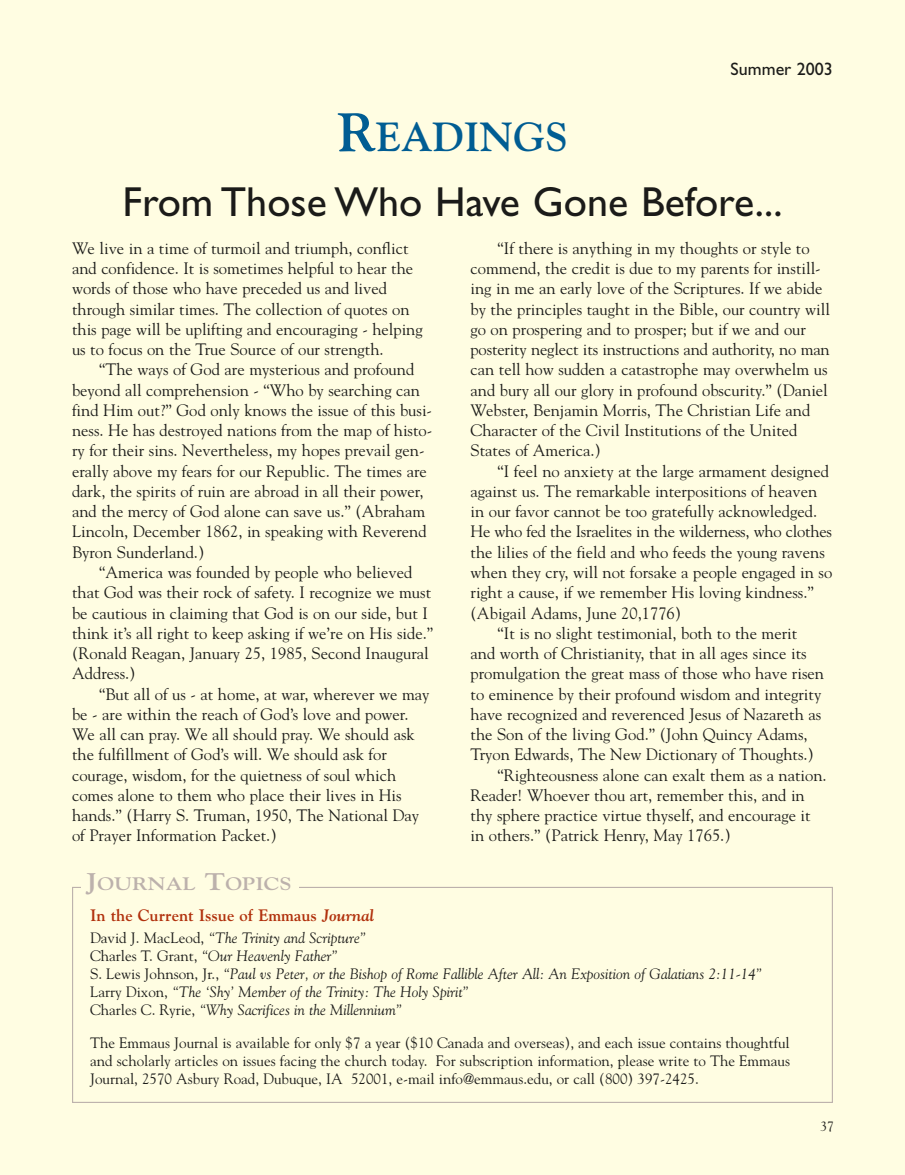
<style>
.page{position:relative;width:905px;height:1175px;background:#fff}
.page>*{position:absolute;margin:0;border:0;box-sizing:border-box;transform-origin:0 0}
.t1{font:42px "Gill Sans";color:#1b1b19}
.t2{font:700 40.5px "Goudy";color:#005d93}
.t3{font:700 18px "Goudy";color:#bcb1ac;scale:1.2 1}
.t4{font:18px "Gill Sans";color:#1b1b19}
.t5{font:16.5px/20.2px "Goudy";color:#1b1b19}
.t6{font:700 16.5px "Goudy";color:#b1310d}
.t7{font:15px/18px "Goudy";color:#1b1b19;text-align:justify}
.t8{font:italic 15px/18px "Goudy";color:#1b1b19}
.t9{font:13.5px "Goudy";color:#1b1b19}
.s1{font-size:54px}
.s2{font-size:24px}
.s3{font-style:italic}
.s4{font-style:normal}
</style>
<div class="page">
<div style="left:0;top:0;width:904px;height:1174px;background:#fffde2"></div>
<div style="left:72px;top:886px;width:760px;height:216px;border:1px solid #bcb1ac"></div>
<div style="left:81px;top:878px;width:217px;height:17px;background:#fffde2"></div>
<h2 class="t2" style="left:337px;top:121px;width:232px"><span class="s1">R</span>EADINGS</h2>
<p class="t4" style="left:730px;top:63px;width:104px">Summer 2003</p>
<h1 class="t1" style="left:122px;top:187px;width:661px">From Those Who Have Gone Before...</h1>
<p class="t5" style="left:72px;top:239px;width:352px">We live in a time of turmoil and triumph, conflict and confidence. It is sometimes helpful to hear the words of those who have preceded us and lived through similar times. The collection of quotes on this page will be uplifting and encouraging - helping us to focus on the True Source of our strength.</p>
<p class="t5" style="left:72px;top:361px;width:362px;text-indent:27px">“The ways of God are mysterious and profound beyond all comprehension - “Who by searching can find Him out?” God only knows the issue of this busi&shy;ness. He has destroyed nations from the map of histo&shy;ry for their sins. Nevertheless, my hopes prevail gen&shy;erally above my fears for our Republic. The times are dark, the spirits of ruin are abroad in all their power, and the mercy of God alone can save us.” (Abraham Lincoln, December 1862, in speaking with Reverend Byron Sunderland.)</p>
<p class="t5" style="left:72px;top:563px;width:362px;text-indent:27px">“America was founded by people who believed that God was their rock of safety. I recognize we must be cautious in claiming that God is on our side, but I think it’s all right to keep asking if we’re on His side.” (Ronald Reagan, January 25, 1985, Second Inaugural Address.)</p>
<p class="t5" style="left:72px;top:685px;width:359px;text-indent:27px">“But all of us - at home, at war, wherever we may be - are within the reach of God’s love and power.<br>We all can pray. We all should pray. We should ask the fulfillment of God’s will. We should ask for courage, wisdom, for the quietness of soul which comes alone to them who place their lives in His hands.” (Harry S. Truman, 1950, The National Day of Prayer Information Packet.)</p>
<p class="t5" style="left:470px;top:239px;width:361px;text-indent:27px">“If there is anything in my thoughts or style to commend, the credit is due to my parents for instill&shy;ing in me an early love of the Scriptures. If we abide by the principles taught in the Bible, our country will go on prospering and to prosper; but if we and our posterity neglect its instructions and authority, no man can tell how sudden a catastrophe may overwhelm us and bury all our glory in profound obscurity.” (Daniel Webster, Benjamin Morris, The Christian Life and Character of the Civil Institutions of the United States of America.)</p>
<p class="t5" style="left:497px;top:462px;width:333px">“I feel no anxiety at the large armament designed</p>
<p class="t5" style="left:470px;top:482px;width:348px">against us. The remarkable interpositions of heaven</p>
<p class="t5" style="left:470px;top:502px;width:348px">in our favor cannot be too gratefully acknowledged.</p>
<p class="t5" style="left:470px;top:523px;width:363px">He who fed the Israelites in the wilderness, who clothes</p>
<p class="t5" style="left:470px;top:543px;width:356px">the lilies of the field and who feeds the young ravens</p>
<p class="t5" style="left:470px;top:563px;width:363px">when they cry, will not forsake a people engaged in so</p>
<p class="t5" style="left:470px;top:583px;width:345px">right a cause, if we remember His loving kindness.”</p>
<p class="t5" style="left:470px;top:604px;width:212px">(Abigail Adams, June 20,1776)</p>
<p class="t5" style="left:497px;top:624px;width:301px">“It is no slight testimonial, both to the merit</p>
<p class="t5" style="left:470px;top:644px;width:338px">and worth of Christianity, that in all ages since its</p>
<p class="t5" style="left:470px;top:664px;width:355px">promulgation the great mass of those who have risen</p>
<p class="t5" style="left:470px;top:685px;width:352px">to eminence by their profound wisdom and integrity</p>
<p class="t5" style="left:470px;top:705px;width:352px">have recognized and reverenced Jesus of Nazareth as</p>
<p class="t5" style="left:470px;top:725px;width:339px">the Son of the living God.” (John Quincy Adams,</p>
<p class="t5" style="left:470px;top:745px;width:345px">Tryon Edwards, The New Dictionary of Thoughts.)</p>
<p class="t5" style="left:497px;top:766px;width:331px">“Righteousness alone can exalt them as a nation.</p>
<p class="t5" style="left:470px;top:786px;width:336px">Reader! Whoever thou art, remember this, and in</p>
<p class="t5" style="left:470px;top:806px;width:342px">thy sphere practice virtue thyself, and encourage it</p>
<p class="t5" style="left:470px;top:826px;width:262px">in others.” (Patrick Henry, May 1765.)</p>
<p class="t3" style="left:86px;top:876px;width:172px"><span class="s2">J</span>OURNAL <span class="s2">T</span>OPICS</p>
<p class="t6" style="left:90px;top:908px;width:286px">In the Current Issue of Emmaus <span class="s3">Journal</span></p>
<p class="t8" style="left:90px;top:930px;width:674px"><span class="s4">David J. MacLeod,</span> “The Trinity and Scripture”<br><span class="s4">Charles T. Grant,</span> “Our Heavenly Father”<br><span class="s4">S. Lewis Johnson, Jr.,</span> “Paul vs Peter, or the Bishop of Rome Fallible After All: An Exposition of Galatians 2:11-14” <span class="s4">Larry Dixon,</span> “The ‘Shy’ Member of the Trinity: The Holy Spirit”<br><span class="s4">Charles C. Ryrie,</span> “Why Sacrifices in the Millennium”</p>
<p class="t7" style="left:90px;top:1035px;width:701px">The Emmaus Journal is available for only $7 a year ($10 Canada and overseas), and each issue contains thoughtful and scholarly articles on issues facing the church today. For subscription information, please write to The Emmaus Journal, 2570 Asbury Road, Dubuque, IA 52001, e-mail info@emmaus.edu, or call (800) 397-2425.</p>
<p class="t9" style="left:820px;top:1120px;width:15px">37</p>
</div>
